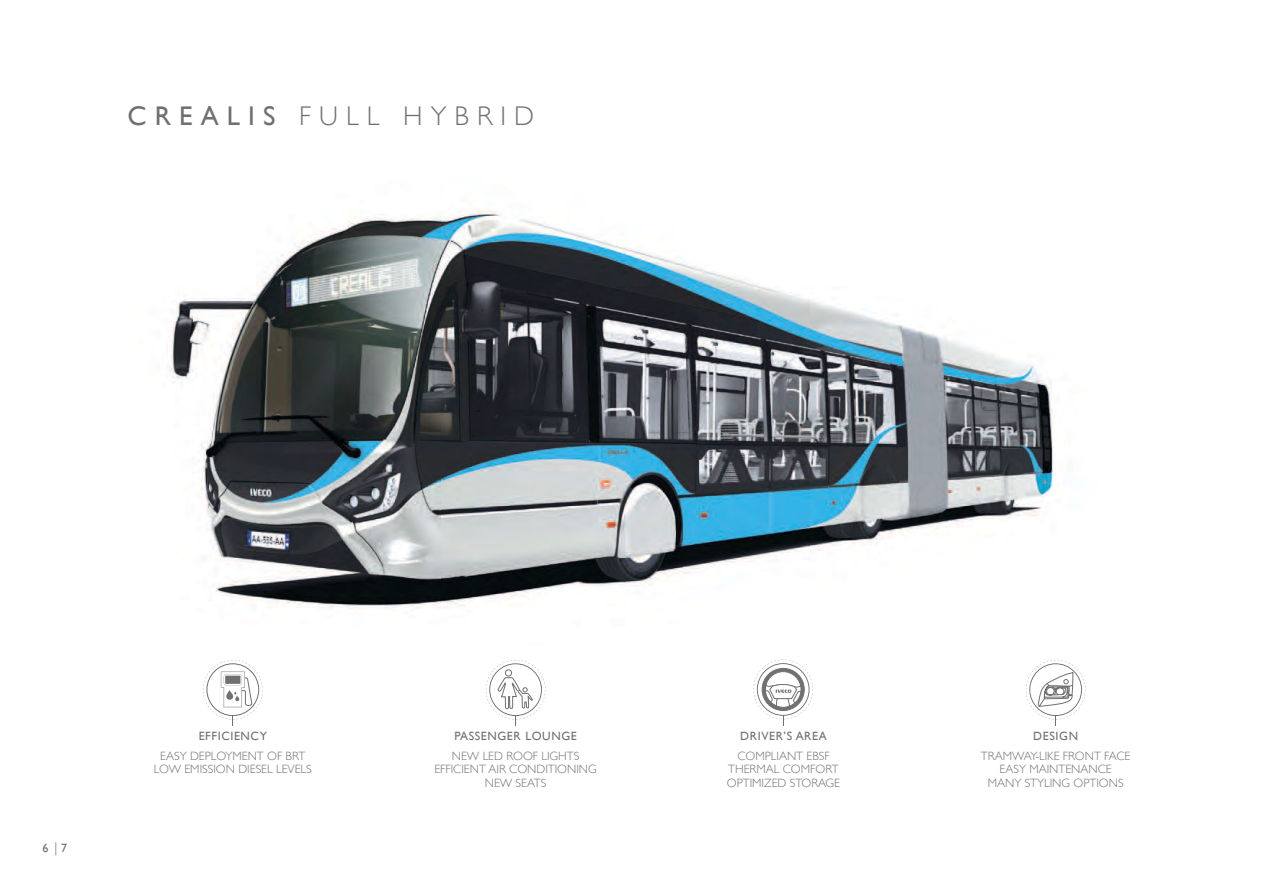
<style>
.page{position:relative;width:1263px;height:893px;background:#fff}
.page>*{position:absolute;margin:0;border:0;box-sizing:border-box;transform-origin:0 0}
.t1{font:300 27px "Gill Sans";color:#717070}
.t2{font:27px "Gill Sans";color:#717070}
.t3{font:300 12px/13.5px "Gill Sans";color:#717070;text-align:center}
.t4{font:12px "Gill Sans";letter-spacing:.05em;color:#717070}
.s1{font-weight:400}
.s2{font-size:14.25px}
</style>
<div class="page">
<img style="left:167px;top:208px;width:889px;height:401px">
<svg style="left:1026px;top:660px;width:59px;height:66px"></svg>
<svg style="left:203px;top:660px;width:60px;height:66px"></svg>
<svg style="left:486px;top:660px;width:59px;height:66px"></svg>
<svg style="left:753px;top:660px;width:60px;height:66px"></svg>
<h1 class="t2" style="left:128px;top:100px;width:22px">CREALI</h1>
<h1 class="t1" style="left:263px;top:100px;width:77px"><span class="s1">S</span> F ull</h1>
<h1 class="t1" style="left:403px;top:100px;width:93px">Hybrid</h1>
<p class="t4" style="left:43px;top:841px;width:26px">6<span class="s2">|</span>7</p>
<p class="t4" style="left:199px;top:729px;width:70px">EFFICIENCY</p>
<p class="t3" style="left:154px;top:749px;width:160px">EASY DEPLOYMENT OF BRT<br>LOW EMISSION DIESEL LEVELS</p>
<p class="t4" style="left:454px;top:729px;width:124px">PASSENGER LOUNGE</p>
<p class="t3" style="left:434px;top:749px;width:164px">N EW LED ROOF LIGHTS<br>EFFICIENT AIR CON DITIONING<br>N EW SEATS</p>
<p class="t4" style="left:740px;top:729px;width:8px">DRIVER</p>
<p class="t4" style="left:784px;top:729px;width:45px">’S AREA</p>
<p class="t3" style="left:727px;top:749px;width:115px">COMPLIANT EBSF<br>THERMAL COMFORT<br>OPTIMIZED STORAGE</p>
<p class="t4" style="left:1033px;top:729px;width:46px">DESIGN</p>
<p class="t3" style="left:981px;top:749px;width:151px">TRAMWAY-LIKE FRONT FACE<br>EASY MAINTENAN CE<br>MANY STYLIN G OPTION S</p>
</div>
